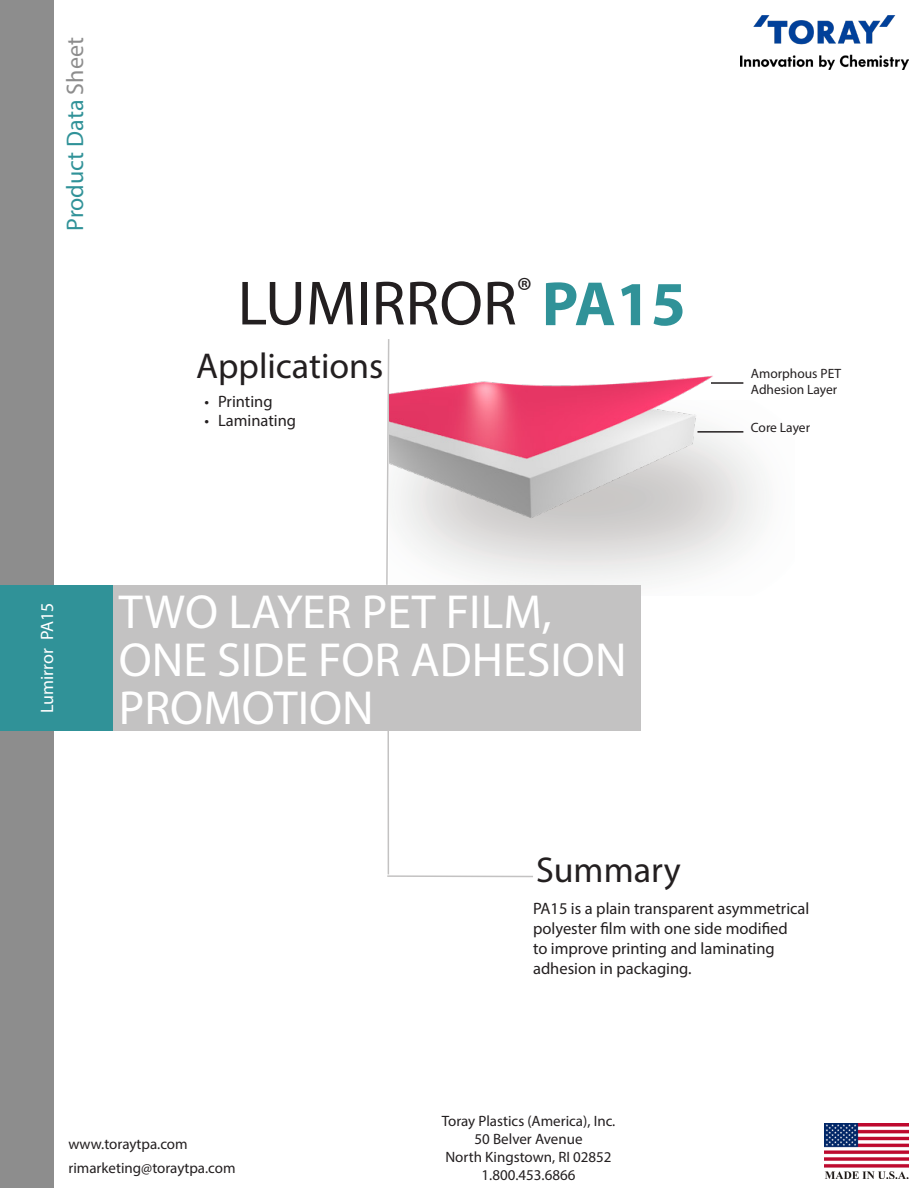
<style>
.page{position:relative;width:918px;height:1188px;background:#fff}
.page>*{position:absolute;margin:0;border:0;box-sizing:border-box;transform-origin:0 0}
.t1{font:63px "Myriad Pro";color:#231f20}
.t2{font:48px/48px "Myriad Pro";color:#fff}
.t3{font:36px "Myriad Pro";color:#231f20}
.t4{font:24px "Myriad Pro";color:#309298}
.t5{font:18px "Myriad Pro";color:#fff}
.t6{font:16.5px/19.8px "Myriad Pro";color:#231f20}
.t7{font:15px/18px "Myriad Pro";color:#231f20;text-align:center}
.t8{font:13.5px/16.2px "Myriad Pro";color:#231f20}
.s1{color:#8d8d8d}
.s2{font-weight:700;color:#309298}
</style>
<div class="page">
<div style="left:112px;top:585px;width:529px;height:146px;background:#c3c2c2"></div>
<svg style="left:386px;top:339px;width:3px;height:246px"></svg>
<hr style="left:387px;top:703px;width:2px;height:171px;background:#c3c2c2">
<hr style="left:387px;top:875px;width:146px;height:2px;background:#c3c2c2">
<div style="left:0;top:0;width:54px;height:1188px;background:#8d8d8d"></div>
<img style="left:741px;top:15px;width:168px;height:54px">
<img style="left:825px;top:1123px;width:84px;height:56px">
<div style="left:0;top:585px;width:112px;height:146px;background:#309298"></div>
<img style="left:389px;top:339px;width:340px;height:257px">
<hr style="left:698px;top:431px;width:45px;height:2px;background:#231f20">
<hr style="left:711px;top:382px;width:32px;height:2px;background:#231f20">
<h3 class="t4" style="left:60px;top:231px;width:195px;rotate:-90deg">Product Data <span class="s1">Sheet</span></h3>
<p class="t1" style="left:238px;top:264px;width:450px">LUMIRROR<sup>®</sup> <span class="s2">PA15</span></p>
<h3 class="t3" style="left:196px;top:344px;width:189px">Applications</h3>
<p class="t6" style="left:205px;top:391px;width:70px">• Printing</p>
<p class="t6" style="left:205px;top:411px;width:93px">• Laminating</p>
<p class="t8" style="left:751px;top:365px;width:92px">Amorphous PET<br>Adhesion Layer</p>
<p class="t8" style="left:751px;top:419px;width:61px">Core Layer</p>
<p class="t5" style="left:36px;top:713px;width:111px;rotate:-90deg">Lumirror PA15</p>
<p class="t2" style="left:119px;top:587px;width:509px">TWO LAYER PET FILM,<br>ONE SIDE FOR ADHESION<br>PROMOTION</p>
<h3 class="t3" style="left:536px;top:848px;width:146px">Summary</h3>
<p class="t6" style="left:533px;top:899px;width:278px">PA15 is a plain transparent asymmetrical polyester film with one side modified<br>to improve printing and laminating adhesion in packaging.</p>
<p class="t7" style="left:68px;top:1132px;width:169px;line-height:24.2px;text-align:left">www.toraytpa.com rimarketing@toraytpa.com</p>
<p class="t7" style="left:442px;top:1112px;width:175px">Toray Plastics (America), Inc.<br>50 Belver Avenue<br>North Kingstown, RI 02852<br>1.800.453.6866</p>
</div>
